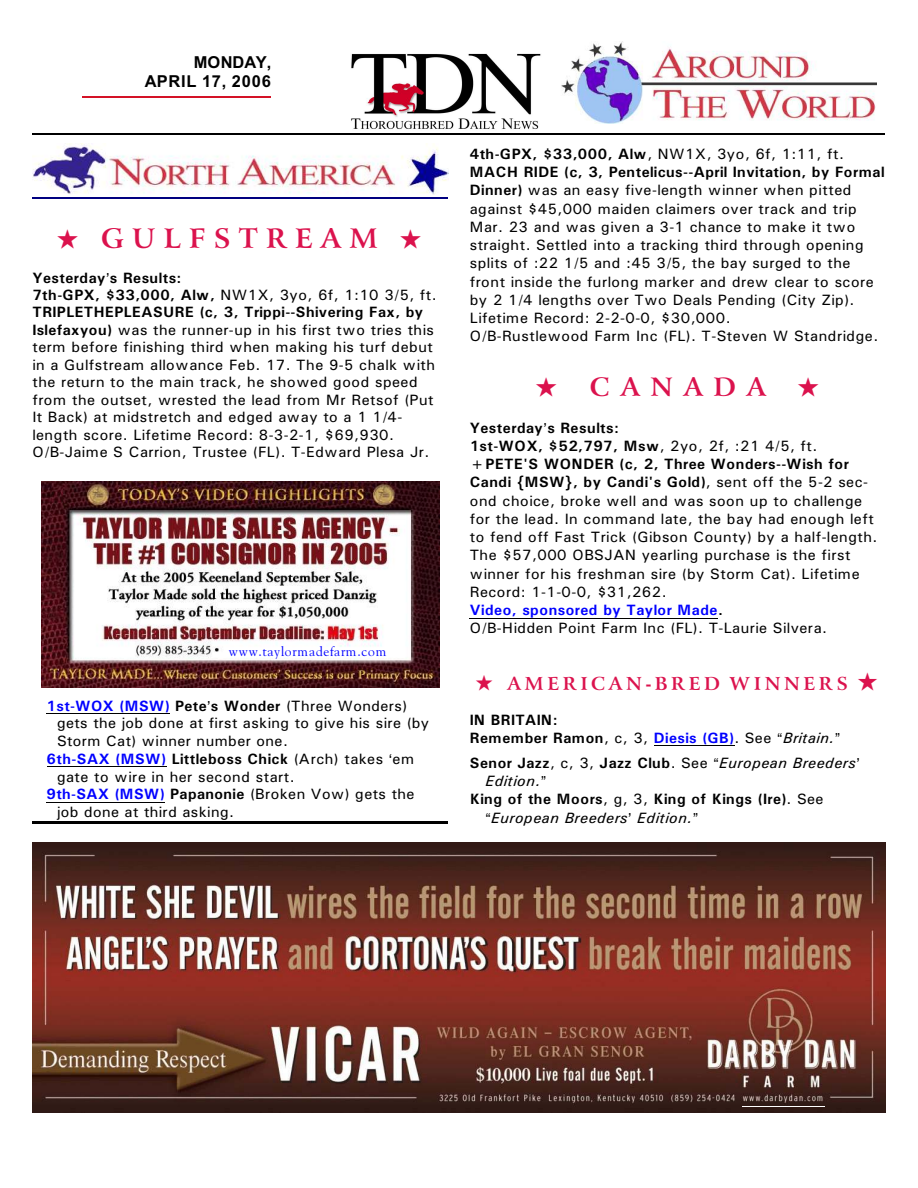
<style>
.page{position:relative;width:918px;height:1188px;background:#fff}
.page>*{position:absolute;margin:0;border:0;box-sizing:border-box;transform-origin:0 0}
.t1{font:700 27px "Arrus BT";letter-spacing:.295em;color:#db124d}
.t2{font:700 25.5px "Arrus BT";letter-spacing:.43em;color:#db124d}
.t3{font:700 18px "Arrus BT";color:#db124d}
.t4{font:700 16.5px/19.8px "Arial";letter-spacing:.035em;color:#000;text-align:right}
.t5{font:15px/18.3px "Univers";letter-spacing:.03em;color:#000}
.t6{font:700 15px/18.1px "Univers";letter-spacing:.035em;color:#000}
.t7{font:italic 15px "Univers";letter-spacing:.03em;color:#000}
.t8{font:13.5px "Goudy";letter-spacing:.06em;color:#00f}
.s1{font-weight:700}
.s2{font-weight:700;color:#00f}
.s3{color:#00f}
.s4{font-weight:400}
.s5{font-weight:400;font-style:italic}
</style>
<div class="page">
<hr style="left:82px;top:96px;width:189px;height:2px;background:#d41226">
<img style="left:561px;top:41px;width:315px;height:82px">
<img style="left:351px;top:53px;width:190px;height:77px">
<hr style="left:32px;top:134px;width:853px;height:1px;background:#000">
<img style="left:32px;top:143px;width:416px;height:51px">
<hr style="left:32px;top:197px;width:416px;height:1px;background:#000080">
<img style="left:41px;top:481px;width:398px;height:207px">
<hr style="left:47px;top:713px;width:123px;height:1px;background:#000">
<hr style="left:47px;top:766px;width:119px;height:1px;background:#000">
<hr style="left:47px;top:802px;width:118px;height:1px;background:#000">
<hr style="left:32px;top:821px;width:416px;height:3px;background:#000">
<hr style="left:470px;top:618px;width:248px;height:1px;background:#000">
<hr style="left:654px;top:745px;width:80px;height:1px;background:#000">
<img style="left:32px;top:842px;width:854px;height:270px">
<hr style="left:742px;top:1106px;width:83px;height:1px;background:#fff">
<p class="t4" style="left:145px;top:53px;width:128px">MONDAY,<br>APRIL 17, 2006</p>
<h1 class="t1" style="left:57px;top:228px;width:366px">★ GULFSTREAM ★</h1>
<p class="t5" style="left:32px;top:270px;width:406px;line-height:17.4px"><span class="s1">Yesterday s Results:<br>7th-GPX, $33,000, Alw,</span> NW1X, 3yo, 6f, 1:10 3/5, ft.<br><span class="s1">TRIPLETHEPLEASURE (c, 3, Trippi--Shivering Fax, by Islefaxyou)</span> was the runner-up in his first two tries this term before finishing third when making his turf debut in a Gulfstream allowance Feb. 17. The 9-5 chalk with the return to the main track, he showed good speed from the outset, wrested the lead from Mr Retsof (Put It Back) at midstretch and edged away to a 1 1/4- length score. Lifetime Record: 8-3-2-1, $69,930.<br>O/B-Jaime S Carrion, Trustee (FL). T-Edward Plesa Jr.</p>
<p class="t8" style="left:229px;top:646px;width:159px">www.taylormadefarm.com</p>
<p class="t5" style="left:47px;top:698px;width:362px"><span class="s2">1st-WOX (MSW)</span> <span class="s1">Pete s Wonder</span> (Three Wonders)</p>
<p class="t5" style="left:57px;top:715px;width:374px">gets the job done at first asking to give his sire (by</p>
<p class="t5" style="left:57px;top:733px;width:233px">Storm Cat) winner number one.</p>
<p class="t6" style="left:47px;top:751px;width:369px"><span class="s3">6th-SAX (MSW)</span> Littleboss Chick <span class="s4">(Arch) takes em</span></p>
<p class="t5" style="left:57px;top:769px;width:239px">gate to wire in her second start.</p>
<p class="t5" style="left:47px;top:786px;width:369px"><span class="s2">9th-SAX (MSW)</span> <span class="s1">Papanonie</span> (Broken Vow) gets the</p>
<p class="t5" style="left:57px;top:804px;width:179px">job done at third asking.</p>
<p class="t5" style="left:470px;top:146px;width:416px"><span class="s1">4th-GPX, $33,000, Alw</span>, NW1X, 3yo, 6f, 1:11, ft.<br><span class="s1">MACH RIDE (c, 3, Pentelicus--April Invitation, by Formal Dinner)</span> was an easy five-length winner when pitted against $45,000 maiden claimers over track and trip Mar. 23 and was given a 3-1 chance to make it two straight. Settled into a tracking third through opening splits of :22 1/5 and :45 3/5, the bay surged to the front inside the furlong marker and drew clear to score by 2 1/4 lengths over Two Deals Pending (City Zip).<br>Lifetime Record: 2-2-0-0, $30,000.<br>O/B-Rustlewood Farm Inc (FL). T-Steven W Standridge.</p>
<h2 class="t2" style="left:536px;top:376px;width:232px">★ CANADA</h2>
<p class="t5" style="left:470px;top:420px;width:409px"><span class="s1">Yesterday s Results:<br>1st-WOX, $52,797, Msw</span>, 2yo, 2f, :21 4/5, ft. <span class="s1">+PETE'S WONDER (c, 2, Three Wonders--Wish for Candi {MSW}, by Candi's Gold)</span>, sent off the 5-2 sec&shy;ond choice, broke well and was soon up to challenge for the lead. In command late, the bay had enough left to fend off Fast Trick (Gibson County) by a half-length.<br>The $57,000 OBSJAN yearling purchase is the first winner for his freshman sire (by Storm Cat). Lifetime Record: 1-1-0-0, $31,262.<br><span class="s2">Video, sponsored by Taylor Made</span><span class="s1">.<br></span>O/B-Hidden Point Farm Inc (FL). T-Laurie Silvera.</p>
<p class="t3" style="left:476px;top:677px;width:404px">★ A M E R I C A N - B R E D W I N N E R S ★</p>
<p class="t6" style="left:470px;top:712px;width:366px">IN BRITAIN:<br>Remember Ramon<span class="s4">, c, 3,</span> <span class="s3">Diesis (GB)</span><span class="s4">. See</span> <span class="s5">Britain.</span></p>
<p class="t6" style="left:470px;top:755px;width:388px">Senor Jazz<span class="s4">, c, 3,</span> Jazz Club<span class="s4">. See</span> <span class="s5">European Breeders</span></p>
<p class="t7" style="left:485px;top:776px;width:57px">Edition.</p>
<p class="t6" style="left:470px;top:791px;width:355px">King of the Moors<span class="s4">, g, 3,</span> King of Kings (Ire)<span class="s4">. See</span></p>
<p class="t7" style="left:491px;top:812px;width:203px">European Breeders Edition.</p>
</div>
